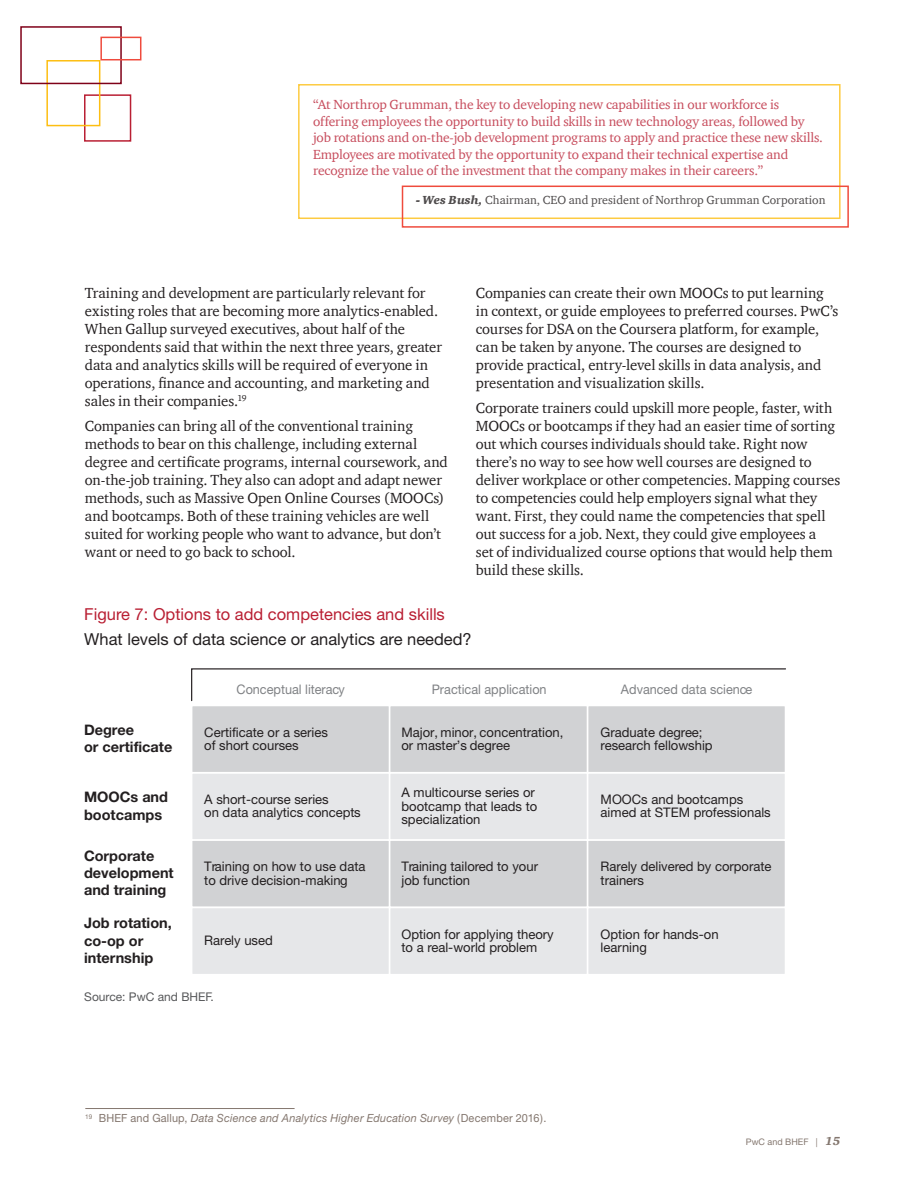
<style>
.page{position:relative;width:918px;height:1188px;background:#fff}
.page>*{position:absolute;margin:0;border:0;box-sizing:border-box;transform-origin:0 0}
.Heading{font:16.5px "Helvetica Neue";color:#231f20}
.Heading-2{font:16.5px "Helvetica Neue";color:#b91f33}
.Heading-3{font:15px/18px "ITC Charter Com";letter-spacing:-.005em;color:#231f20}
.t1{font:700 14.55px/17.1px "Helvetica Neue";color:#231f20}
.t2{font:13.5px/16.5px "ITC Charter Com";letter-spacing:-.01em;color:#b91f33}
.t3{font:13.2px/13.2px "Helvetica Neue";color:#231f20}
.t4{font:13.2px "Helvetica Neue";color:#808285;scale:.96 1}
.t5{font:12px "ITC Charter Com";color:#231f20}
.Heading-4{font:12px "Helvetica Neue";color:#57585a}
.Source_Notes{font:italic 11.25px "Helvetica Neue";letter-spacing:.02em;color:#84776f}
.t6{font:9px "Helvetica Neue";color:#84776f}
.s1{font-weight:900;font-style:italic}
.s2{font-style:normal}
.s3{font-family:"ITC Charter Com"}
.s4{font-family:"ITC Charter Com";font-weight:900;font-style:italic;font-size:12px}
</style>
<div class="page">
<hr style="left:85px;top:1108px;width:210px;height:1px;background:#84776f">
<div style="left:298px;top:84px;width:543px;height:135px;border:2px solid #fdbe12"></div>
<div style="left:402px;top:186px;width:447px;height:42px;border:2px solid #ef4b3d"></div>
<div style="left:84px;top:94px;width:47px;height:48px;border:2px solid #b91f33"></div>
<div style="left:46px;top:60px;width:54px;height:66px;border:2px solid #fdbe12"></div>
<div style="left:20px;top:26px;width:102px;height:58px;border:2px solid #7f0118"></div>
<div style="left:100px;top:37px;width:41px;height:23px;border:2px solid #ef4b3d"></div>
<div style="left:192px;top:773px;width:198px;height:67px;background:#e6e7e9"></div>
<div style="left:191px;top:772px;width:199px;height:69px;border:2px solid #fff"></div>
<div style="left:390px;top:773px;width:198px;height:67px;background:#e6e7e9"></div>
<div style="left:389px;top:772px;width:199px;height:69px;border:2px solid #fff"></div>
<div style="left:588px;top:773px;width:198px;height:67px;background:#e6e7e9"></div>
<div style="left:587px;top:772px;width:199px;height:69px;border:2px solid #fff"></div>
<div style="left:192px;top:705px;width:198px;height:68px;background:#d1d2d4"></div>
<div style="left:191px;top:705px;width:199px;height:68px;border:2px solid #fff"></div>
<div style="left:390px;top:705px;width:198px;height:68px;background:#d1d2d4"></div>
<div style="left:389px;top:705px;width:199px;height:68px;border:2px solid #fff"></div>
<div style="left:588px;top:705px;width:198px;height:68px;background:#d1d2d4"></div>
<div style="left:587px;top:705px;width:199px;height:68px;border:2px solid #fff"></div>
<div style="left:192px;top:840px;width:198px;height:67px;background:#d1d2d4"></div>
<div style="left:191px;top:839px;width:199px;height:69px;border:2px solid #fff"></div>
<div style="left:390px;top:840px;width:198px;height:67px;background:#d1d2d4"></div>
<div style="left:389px;top:839px;width:199px;height:69px;border:2px solid #fff"></div>
<div style="left:588px;top:840px;width:198px;height:67px;background:#d1d2d4"></div>
<div style="left:587px;top:839px;width:199px;height:69px;border:2px solid #fff"></div>
<div style="left:192px;top:907px;width:198px;height:68px;background:#e6e7e9"></div>
<div style="left:191px;top:907px;width:199px;height:68px;border:2px solid #fff"></div>
<div style="left:390px;top:907px;width:198px;height:68px;background:#e6e7e9"></div>
<div style="left:389px;top:907px;width:199px;height:68px;border:2px solid #fff"></div>
<div style="left:588px;top:907px;width:198px;height:68px;background:#e6e7e9"></div>
<div style="left:587px;top:907px;width:199px;height:68px;border:2px solid #fff"></div>
<svg style="left:191px;top:668px;width:595px;height:34px"></svg>
<p class="t2" style="left:313px;top:96px;width:512px">“At Northrop Grumman, the key to developing new capabilities in our workforce is offering employees the opportunity to build skills in new technology areas, followed by job rotations and on-the-job development programs to apply and practice these new skills.<br>Employees are motivated by the opportunity to expand their technical expertise and recognize the value of the investment that the company makes in their careers.”</p>
<p class="t5" style="left:416px;top:192px;width:411px"><span class="s1">- Wes Bush,</span> Chairman, CEO and president of Northrop Grumman Corporation</p>
<p class="Heading-3" style="left:85px;top:284px;width:359px">Training and development are particularly relevant for existing roles that are becoming more analytics-enabled.<br>When Gallup surveyed executives, about half of the respondents said that within the next three years, greater data and analytics skills will be required of everyone in operations, finance and accounting, and marketing and sales in their companies.<sup>19</sup></p>
<p class="Heading-3" style="left:85px;top:417px;width:365px">Companies can bring all of the conventional training methods to bear on this challenge, including external degree and certificate programs, internal coursework, and on-the-job training. They also can adopt and adapt newer methods, such as Massive Open Online Courses (MOOCs) and bootcamps. Both of these training vehicles are well suited for working people who want to advance, but don’t want or need to go back to school.</p>
<p class="Heading-3" style="left:476px;top:284px;width:364px">Companies can create their own MOOCs to put learning in context, or guide employees to preferred courses. PwC’s courses for DSA on the Coursera platform, for example, can be taken by anyone. The courses are designed to provide practical, entry-level skills in data analysis, and presentation and visualization skills.</p>
<p class="Heading-3" style="left:476px;top:399px;width:366px">Corporate trainers could upskill more people, faster, with MOOCs or bootcamps if they had an easier time of sorting out which courses individuals should take. Right now there’s no way to see how well courses are designed to deliver workplace or other competencies. Mapping courses to competencies could help employers signal what they want. First, they could name the competencies that spell out success for a job. Next, they could give employees a<br>set of individualized course options that would help them build these skills.</p>
<p class="Heading-2" style="left:84px;top:605px;width:362px">Figure 7: Options to add competencies and skills</p>
<p class="Heading" style="left:84px;top:629px;width:389px">What levels of data science or analytics are needed?</p>
<p class="t4" style="left:237px;top:682px;width:114px">Conceptual literacy</p>
<p class="t1" style="left:84px;top:721px;width:90px">Degree<br>or certificate</p>
<p class="t3" style="left:204px;top:725px;width:125px">Certificate or a series of short courses</p>
<p class="t4" style="left:432px;top:682px;width:121px">Practical application</p>
<p class="t4" style="left:621px;top:682px;width:138px">Advanced data science</p>
<p class="t3" style="left:401px;top:725px;width:164px">Major, minor, concentration, or master’s degree</p>
<p class="t3" style="left:601px;top:725px;width:113px">Graduate degree; research fellowship</p>
<p class="t1" style="left:84px;top:788px;width:86px">MOOCs and bootcamps</p>
<p class="t1" style="left:84px;top:847px;width:91px">Corporate development and training</p>
<p class="t1" style="left:84px;top:914px;width:89px">Job rotation, co-op or internship</p>
<p class="t3" style="left:204px;top:793px;width:158px">A short-course series<br>on data analytics concepts</p>
<p class="t3" style="left:204px;top:860px;width:163px">Training on how to use data to drive decision-making</p>
<p class="t3" style="left:401px;top:786px;width:137px">A multicourse series or bootcamp that leads to specialization</p>
<p class="t3" style="left:601px;top:793px;width:172px">MOOCs and bootcamps aimed at STEM professionals</p>
<p class="t3" style="left:401px;top:860px;width:138px">Training tailored to your job function</p>
<p class="t3" style="left:601px;top:860px;width:172px">Rarely delivered by corporate trainers</p>
<p class="t3" style="left:204px;top:934px;width:70px">Rarely used</p>
<p class="t3" style="left:401px;top:927px;width:154px">Option for applying theory to a real-world problem</p>
<p class="t3" style="left:601px;top:927px;width:120px">Option for hands-on learning</p>
<p class="Heading-4" style="left:84px;top:990px;width:131px">Source: PwC and BHEF.</p>
<p class="Source_Notes" style="left:85px;top:1112px;width:463px"><sup>19</sup> <span class="s2">BHEF and Gallup,</span> Data Science and Analytics Higher Education Survey <span class="s2">(December 2016).</span></p>
<p class="t6" style="left:746px;top:1137px;width:96px">PwC and BHEF <span class="s3">|</span> <span class="s4">15</span></p>
</div>
